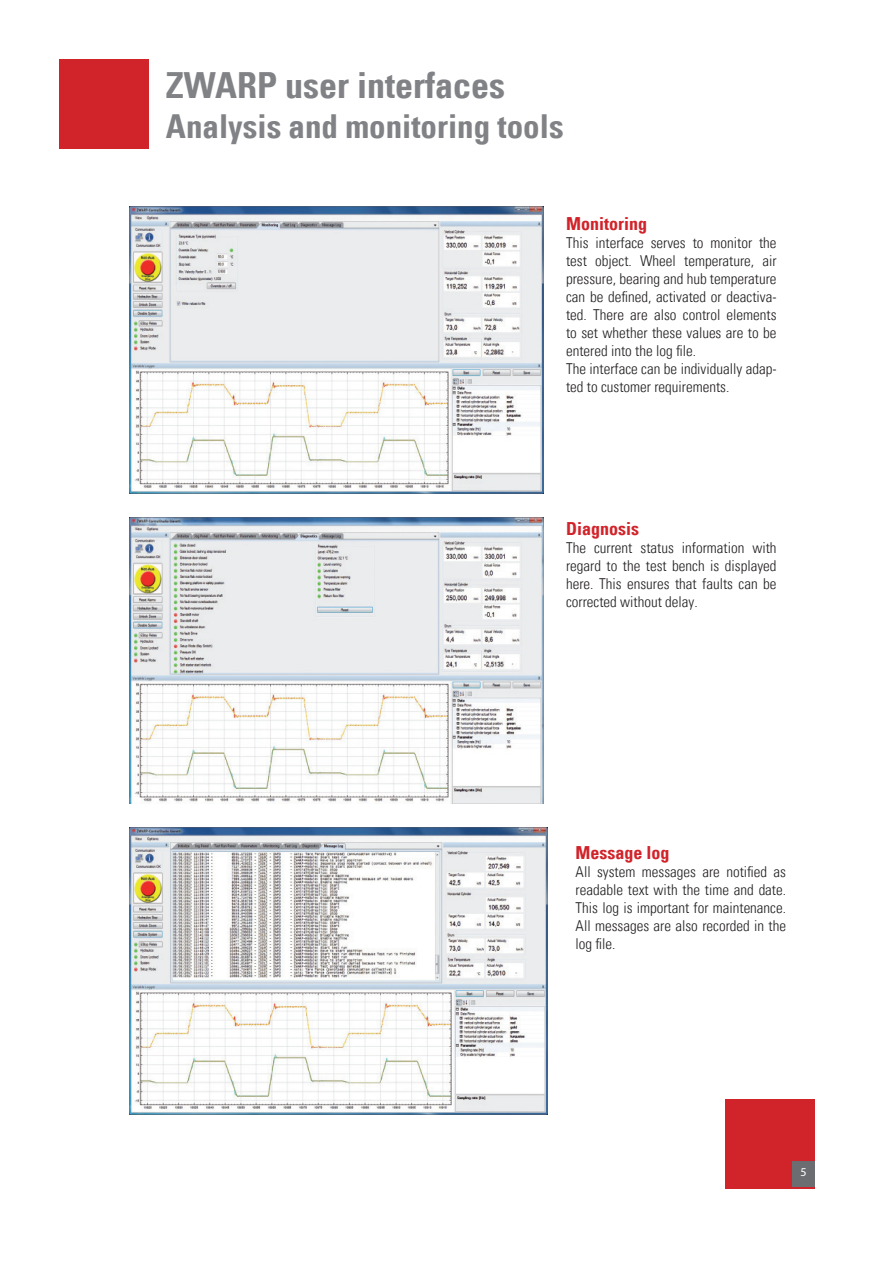
<style>
.page{position:relative;width:893px;height:1263px;background:#fff}
.page>*{position:absolute;margin:0;border:0;box-sizing:border-box;transform-origin:0 0}
.t1{font:36px "Univers Com 67 Bold Cond";color:#808285}
.t2{font:33px "Univers Com 67 Bold Cond";color:#808285}
.t3{font:18px "Univers Com 67 Bold Cond";color:#d1232a}
.t4{font:15px/18px "Univers Com 47 Light Cond";color:#231f20;text-align:justify}
.t5{font:12px "Myriad Pro";color:#fff}
</style>
<div class="page">
<img style="left:129px;top:206px;width:415px;height:287px">
<div style="left:60px;top:60px;width:89px;height:89px;background:#d1232a"></div>
<img style="left:129px;top:517px;width:415px;height:286px">
<img style="left:129px;top:828px;width:418px;height:287px">
<div style="left:726px;top:1099px;width:89px;height:89px;background:#d1232a"></div>
<div style="left:792px;top:1161px;width:23px;height:25px;background:#6c6d70"></div>
<h1 class="t1" style="left:166px;top:63px;width:341px">ZWARP user interfaces</h1>
<h2 class="t2" style="left:166px;top:106px;width:399px">Analysis and monitoring tools</h2>
<p class="t3" style="left:566px;top:213px;width:82px">Monitoring</p>
<p class="t4" style="left:566px;top:234px;width:212px;text-align:left">This interface serves to monitor the test object. Wheel temperature, air pressure, bearing and hub temperature can be defined, activated or deactiva&shy;ted. There are also control elements to set whether these values are to be entered into the log file.<br>The interface can be individually adap&shy;ted to customer requirements.</p>
<p class="t3" style="left:566px;top:518px;width:74px">Diagnosis</p>
<p class="t4" style="left:566px;top:539px;width:212px">The current status information with regard to the test bench is displayed here. This ensures that faults can be corrected without delay.</p>
<p class="t3" style="left:576px;top:841px;width:95px">Message log</p>
<p class="t4" style="left:576px;top:862px;width:212px">All system messages are notified as readable text with the time and date.<br>This log is important for maintenance.<br>All messages are also recorded in the log file.</p>
<p class="t5" style="left:801px;top:1165px;width:8px">5</p>
</div>
